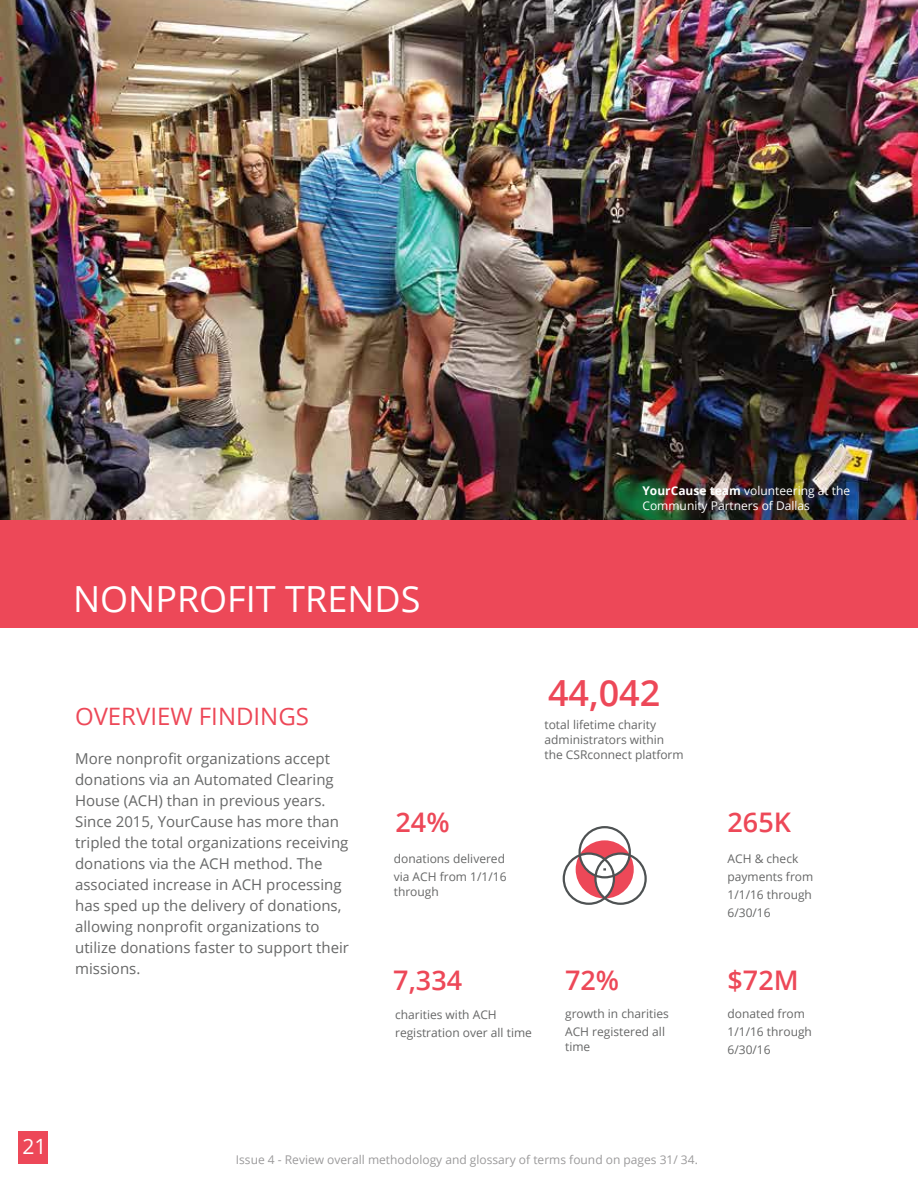
<style>
.page{position:relative;width:918px;height:1188px;background:#fff}
.page>*{position:absolute;margin:0;border:0;box-sizing:border-box;transform-origin:0 0}
.t1{font:36px "Open Sans";color:#fff}
.t2{font:600 36px "Open Sans";color:#ed4858}
.t3{font:600 27px "Open Sans";color:#ed4858}
.t4{font:24px "Open Sans";color:#ed4858}
.t5{font:21px "Open Sans";color:#fff}
.t6{font:15px/21px "Open Sans";color:#666767}
.t7{font:12px/18px "Open Sans";color:#666767}
.t8{font:12px "Open Sans";color:#9b9a9b}
.t9{font:12px/14.4px "Open Sans";color:#fff}
.s1{font-weight:700}
</style>
<div class="page">
<img style="left:0;top:0;width:918px;height:520px">
<div style="left:0;top:520px;width:918px;height:108px;background:#ed4858"></div>
<div style="left:18px;top:1131px;width:30px;height:33px;background:#ed4858"></div>
<svg style="left:580px;top:827px;width:50px;height:50px"></svg>
<svg style="left:595px;top:854px;width:51px;height:50px"></svg>
<svg style="left:564px;top:854px;width:50px;height:50px"></svg>
<div style="left:576px;top:840px;width:58px;height:58px;background:#ed4858;border-radius:50%"></div>
<div style="left:578px;top:826px;width:53px;height:52px;border:2px solid #4e5253;border-radius:50%"></div>
<div style="left:594px;top:852px;width:53px;height:53px;border:2px solid #4e5253;border-radius:50%"></div>
<div style="left:563px;top:852px;width:52px;height:53px;border:2px solid #4e5253;border-radius:50%"></div>
<svg style="left:580px;top:854px;width:50px;height:44px"></svg>
<h1 class="t1" style="left:73px;top:574px;width:349px">NONPROFIT TRENDS</h1>
<p class="t9" style="left:642px;top:483px;width:209px"><span class="s1">YourCause team</span> volunteering at the<br>Community Partners of Dallas</p>
<h3 class="t4" style="left:75px;top:700px;width:236px">OVERVIEW FINDINGS</h3>
<p class="t6" style="left:75px;top:748px;width:275px">More nonprofit organizations accept donations via an Automated Clearing House (ACH) than in previous years.<br>Since 2015, YourCause has more than tripled the total organizations receiving donations via the ACH method. The associated increase in ACH processing has sped up the delivery of donations, allowing nonprofit organizations to utilize donations faster to support their missions.</p>
<h1 class="t2" style="left:548px;top:668px;width:114px">44,042</h1>
<h2 class="t3" style="left:396px;top:803px;width:56px">24%</h2>
<p class="t7" style="left:394px;top:850px;width:114px">donations delivered via ACH from 1/1/16</p>
<p class="t7" style="left:394px;top:883px;width:47px">through</p>
<p class="t7" style="left:545px;top:717px;width:141px;line-height:15px">total lifetime charity administrators within the CSRconnect platform</p>
<h2 class="t3" style="left:393px;top:961px;width:70px">7,334</h2>
<h2 class="t3" style="left:565px;top:961px;width:56px">72%</h2>
<p class="t7" style="left:565px;top:1004px;width:105px">growth in charities<br>ACH registered all</p>
<p class="t7" style="left:565px;top:1037px;width:27px">time</p>
<p class="t7" style="left:395px;top:1005px;width:138px">charities with ACH registration over all time</p>
<h2 class="t3" style="left:728px;top:803px;width:65px">265K</h2>
<p class="t7" style="left:728px;top:850px;width:87px">ACH &amp; check payments from<br>1/1/16 through<br>6/30/16</p>
<h2 class="t3" style="left:728px;top:961px;width:73px">$72M</h2>
<p class="t7" style="left:728px;top:1004px;width:86px">donated from<br>1/1/16 through<br>6/30/16</p>
<h3 class="t5" style="left:22px;top:1132px;width:26px">21</h3>
<p class="t8" style="left:236px;top:1151px;width:463px">Issue 4 - Review overall methodology and glossary of terms found on pages 31/ 34.</p>
</div>
